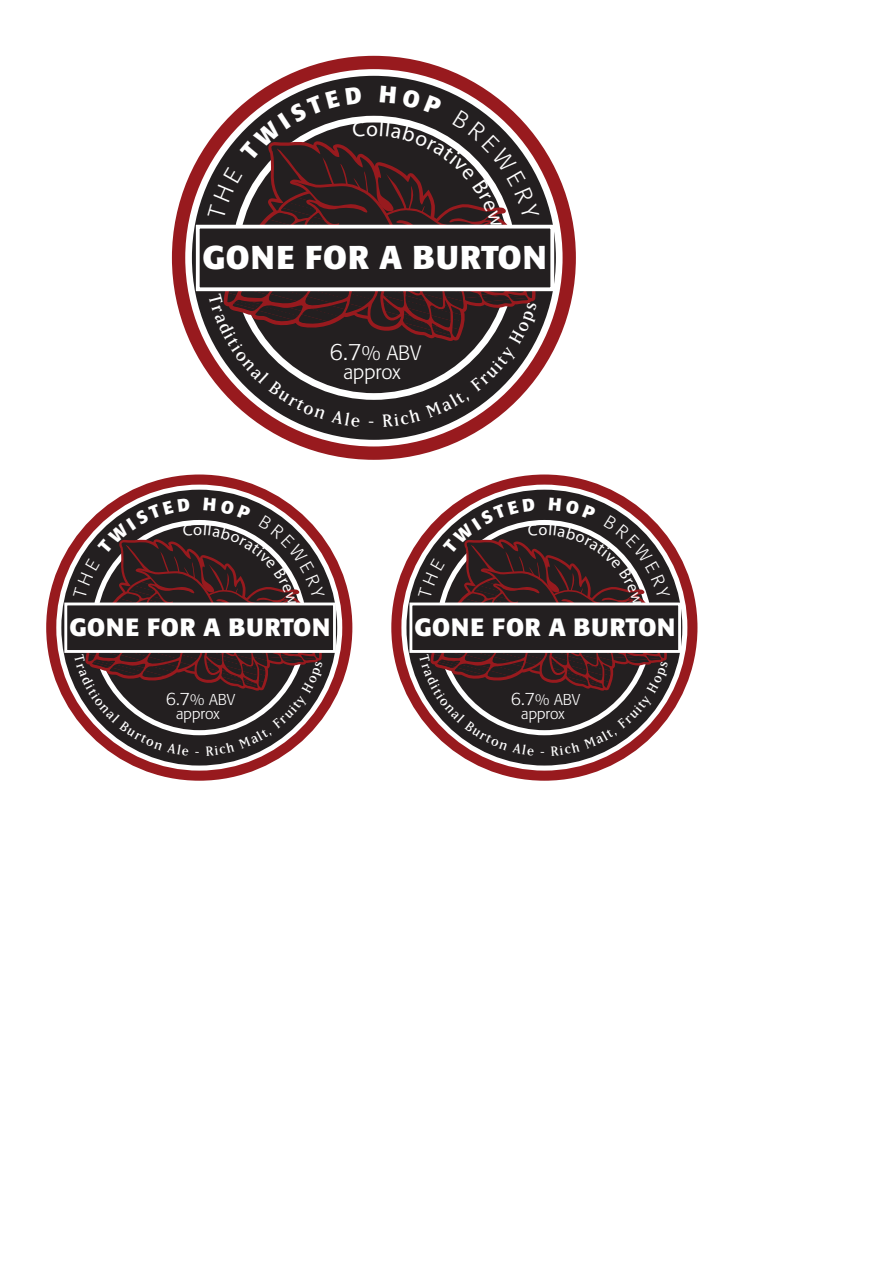
<style>
.page{position:relative;width:893px;height:1263px;background:#fff}
.page>*{position:absolute;margin:0;border:0;box-sizing:border-box;transform-origin:0 0}
.t1{font:700 32.7px "Formata";letter-spacing:.035em;color:#fff}
.t2{font:700 24.75px "Formata";letter-spacing:.035em;color:#fff}
.t3{font:300 20.55px/19px "Formata";color:#fff;text-align:center}
.t4{font:300 15.6px/14.4px "Formata";color:#fff;text-align:center}
.s1{font-size:23.55px}
.s2{font-size:17.85px}
</style>
<div class="page">
<div style="left:172px;top:56px;width:404px;height:404px;background:#981a1e;border-radius:50%"></div>
<div style="left:185px;top:69px;width:378px;height:377px;background:#fff;border-radius:50%"></div>
<div style="left:192px;top:76px;width:364px;height:364px;background:#231f20;border-radius:50%"></div>
<div style="left:196px;top:225px;width:358px;height:66px;background:#231f20;border:4px solid #fff"></div>
<div style="left:46px;top:474px;width:306px;height:307px;background:#981a1e;border-radius:50%"></div>
<svg style="left:56px;top:485px;width:286px;height:286px;background:#f1ebeb"></svg>
<div style="left:61px;top:490px;width:276px;height:275px;background:#231f20;border-radius:50%"></div>
<div style="left:64px;top:602px;width:272px;height:51px;background:#231f20;border:3px solid #fff"></div>
<div style="left:391px;top:474px;width:306px;height:307px;background:#981a1e;border-radius:50%"></div>
<svg style="left:401px;top:485px;width:286px;height:286px;background:#efe9e9"></svg>
<div style="left:406px;top:490px;width:276px;height:275px;background:#231f20;border-radius:50%"></div>
<div style="left:409px;top:602px;width:272px;height:51px;background:#231f20;border:3px solid #fff"></div>
<svg style="left:207px;top:86px;width:333px;height:341px"></svg>
<svg style="left:73px;top:497px;width:252px;height:259px"></svg>
<svg style="left:418px;top:497px;width:252px;height:259px"></svg>
<h1 class="t1" style="left:202px;top:237px;width:346px">GONE FOR A BURTON</h1>
<p class="t3" style="left:330px;top:343px;width:93px"><span class="s1">6.7</span>% ABV approx</p>
<p class="t2" style="left:69px;top:612px;width:262px">GONE FOR A BURTON</p>
<p class="t4" style="left:166px;top:692px;width:71px"><span class="s2">6.7</span>% ABV approx</p>
<p class="t2" style="left:414px;top:612px;width:262px">GONE FOR A BURTON</p>
<p class="t4" style="left:511px;top:692px;width:71px"><span class="s2">6.7</span>% ABV approx</p>
</div>
